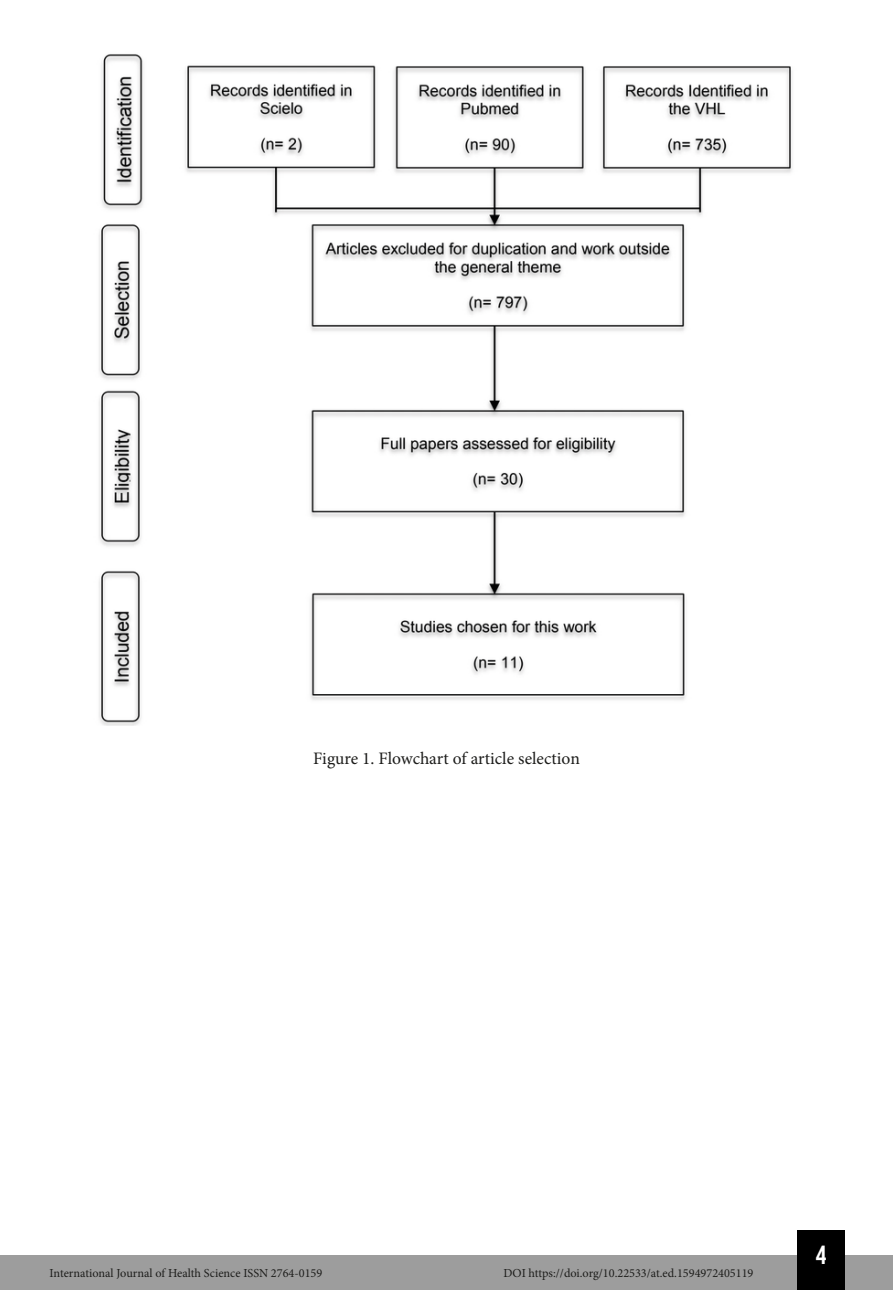
<style>
.page{position:relative;width:893px;height:1290px;background:#fff}
.page>*{position:absolute;margin:0;border:0;box-sizing:border-box;transform-origin:0 0}
.t1{font:26.25px "Bebas Kai";color:#fff}
.Info_Imagem{font:17.5px "Minion Pro";color:#1d1d1b}
.t2{font:12.25px "Minion Pro";color:#1d1d1b}
</style>
<div class="page">
<div style="left:0;top:1255px;width:893px;height:35px;background:#9d9d9d"></div>
<div style="left:797px;top:1230px;width:48px;height:60px;background:#000"></div>
<img style="left:99px;top:54px;width:693px;height:671px">
<p class="Info_Imagem" style="left:313px;top:746px;width:268px">Figure 1. Flowchart of article selection</p>
<p class="t2" style="left:50px;top:1265px;width:274px">International Journal of Health Science ISSN 2764-0159</p>
<p class="t2" style="left:503px;top:1265px;width:252px">DOI https://doi.org/10.22533/at.ed.1594972405119</p>
<h1 class="t1" style="left:816px;top:1241px;width:12px">4</h1>
</div>
